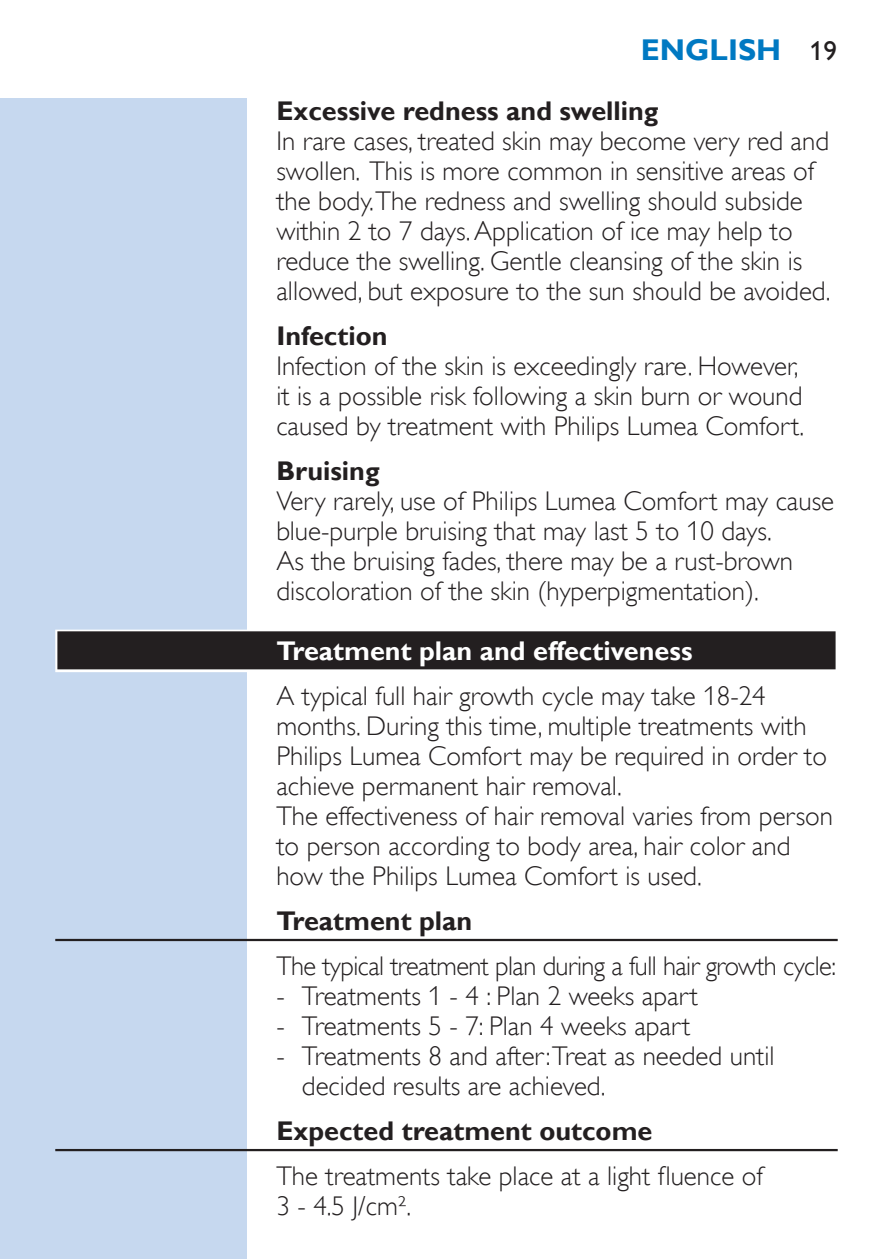
<style>
.page{position:relative;width:893px;height:1259px;background:#fff}
.page>*{position:absolute;margin:0;border:0;box-sizing:border-box;transform-origin:0 0}
.t1{font:700 30px "Gill Sans Alt One WGL";color:#0079c2}
.t2{font:27px/30px "Gill Sans Alt One WGL Light";color:#231f20}
.t3{font:700 27px "Gill Sans Alt One WGL";color:#231f20}
.t4{font:27px "Gill Sans Alt One WGL Light";letter-spacing:-.02em;color:#231f20}
.t5{font:700 27px "Gill Sans Alt One WGL";color:#fff}
.s1{font-weight:400;font-size:27px;color:#231f20}
</style>
<div class="page">
<div style="left:0;top:98px;width:247px;height:1161px;background:#c6d8ef"></div>
<div style="left:55px;top:629px;width:783px;height:43px;background:linear-gradient(to right,#adacac,#adacac)"></div>
<div style="left:57px;top:631px;width:779px;height:38px;background:#231f20"></div>
<hr style="left:55px;top:939px;width:783px;height:2px;background:#231f20">
<hr style="left:55px;top:1149px;width:783px;height:2px;background:#231f20">
<p class="t1" style="left:641px;top:29px;width:197px">ENGLISH <span class="s1">19</span></p>
<p class="t3" style="left:276px;top:92px;width:384px">Excessive redness and swelling</p>
<p class="t2" style="left:276px;top:126px;width:556px">In rare cases, treated skin may become very red and swollen. This is more common in sensitive areas of the body.The redness and swelling should subside within 2 to 7 days. Application of ice may help to reduce the swelling. Gentle cleansing of the skin is allowed, but exposure to the sun should be avoided.</p>
<p class="t3" style="left:276px;top:317px;width:113px">Infection</p>
<p class="t2" style="left:276px;top:351px;width:529px">Infection of the skin is exceedingly rare. However, it is a possible risk following a skin burn or wound caused by treatment with Philips Lumea Comfort.</p>
<p class="t3" style="left:276px;top:452px;width:105px">Bruising</p>
<p class="t2" style="left:276px;top:486px;width:559px">Very rarely, use of Philips Lumea Comfort may cause blue-purple bruising that may last 5 to 10 days.<br>As the bruising fades, there may be a rust-brown discoloration of the skin (hyperpigmentation).</p>
<p class="t5" style="left:276px;top:632px;width:418px">Treatment plan and effectiveness</p>
<p class="t2" style="left:276px;top:681px;width:558px">A typical full hair growth cycle may take 18-24 months. During this time, multiple treatments with Philips Lumea Comfort may be required in order to achieve permanent hair removal.<br>The effectiveness of hair removal varies from person to person according to body area, hair color and how the Philips Lumea Comfort is used.</p>
<p class="t3" style="left:276px;top:902px;width:197px">Treatment plan</p>
<p class="t4" style="left:276px;top:948px;width:561px">The typical treatment plan during a full hair growth cycle:</p>
<p class="t2" style="left:276px;top:981px;width:423px">- Treatments 1 - 4 : Plan 2 weeks apart</p>
<p class="t2" style="left:276px;top:1011px;width:416px">- Treatments 5 - 7: Plan 4 weeks apart</p>
<p class="t2" style="left:302px;top:1041px;width:474px;text-indent:-26px">- Treatments 8 and after:Treat as needed until decided results are achieved.</p>
<p class="t3" style="left:276px;top:1112px;width:378px">Expected treatment outcome</p>
<p class="t2" style="left:276px;top:1161px;width:488px">The treatments take place at a light fluence of<br>3 - 4.5 J/cm².</p>
</div>
